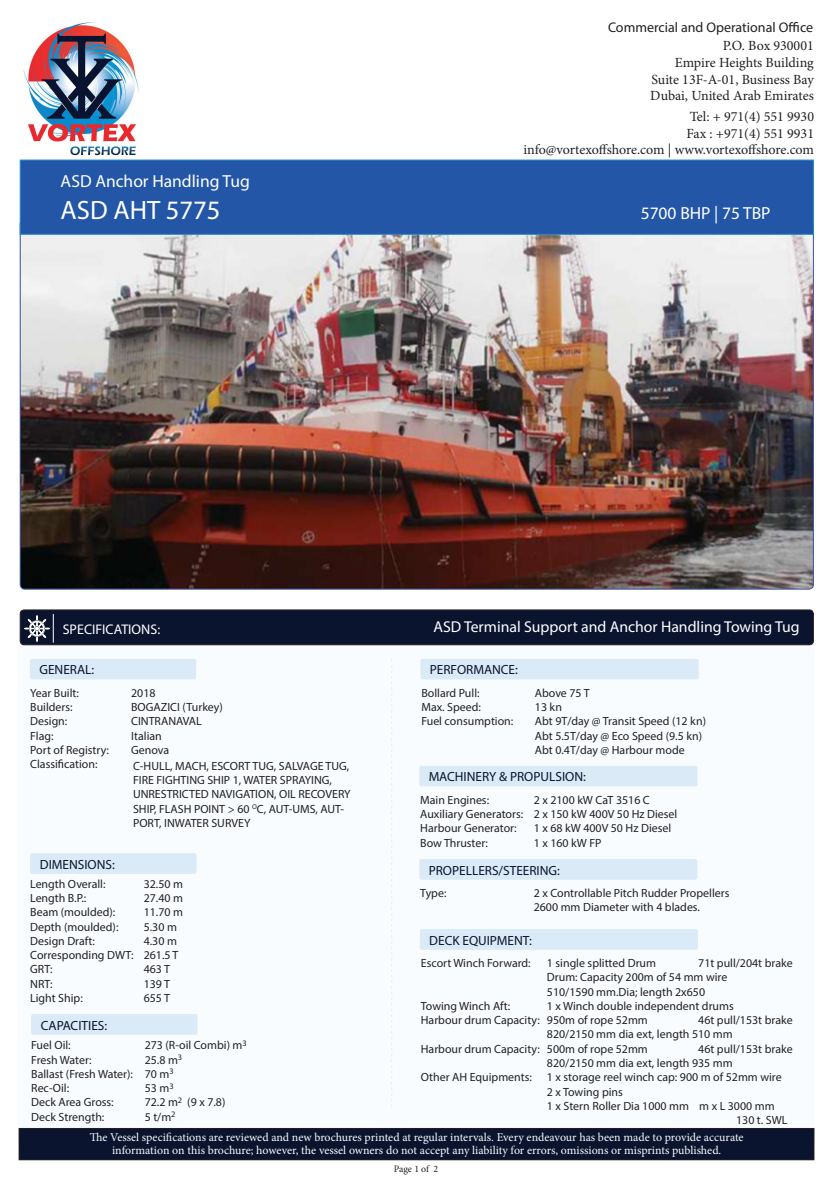
<style>
.page{position:relative;width:834px;height:1179px;background:#fff}
.page>*{position:absolute;margin:0;border:0;box-sizing:border-box;transform-origin:0 0}
.t1{font:26.6px "Myriad Pro";color:#fff}
.t2{font:17.5px "Myriad Pro";color:#fff}
.t3{font:15.75px "Myriad Pro";color:#fff}
.t4{font:14px "Minion Pro";color:#231f20}
.t5{font:14px "Myriad Pro";color:#231f20}
.t6{font:14px "Myriad Pro";color:#fff}
.t7{font:13.3px "Myriad Pro";color:#0b142f}
.t8{font:11.9px/14.3px "Myriad Pro";color:#231f20}
.t9{font:11.9px "Minion Pro";letter-spacing:-.005em;color:#f6fbfb}
.t10{font:9.8px "Minion Pro";letter-spacing:-.01em;color:#231f20}
</style>
<div class="page">
<img style="left:20px;top:234px;width:793px;height:355px">
<div style="left:19px;top:610px;width:794px;height:548px;background:#f9fcfe;border-radius:18px"></div>
<div style="left:20px;top:610px;width:793px;height:35px;background:#0b142f;border-radius:4px"></div>
<div style="left:20px;top:610px;width:793px;height:35px;border:1px solid #231f20;border-radius:4px"></div>
<img style="left:23px;top:22px;width:116px;height:134px">
<div style="left:20px;top:160px;width:793px;height:74px;background:#2356a6;border:1px solid #2088c9"></div>
<div style="left:19px;top:1128px;width:794px;height:31px;background:#0b142f"></div>
<div style="left:19px;top:1128px;width:795px;height:32px;border:1px solid #231f20"></div>
<svg style="left:53px;top:614px;width:1px;height:28px"></svg>
<svg style="left:391px;top:659px;width:1px;height:448px"></svg>
<div style="left:30px;top:659px;width:166px;height:20px;background:#dbeaf7;border-radius:2px"></div>
<div style="left:30px;top:659px;width:166px;height:20px;border:1px solid #dbeaf7;border-radius:2px"></div>
<div style="left:31px;top:854px;width:165px;height:19px;background:#dbeaf7;border-radius:2px"></div>
<div style="left:31px;top:853px;width:165px;height:20px;border:1px solid #dbeaf7;border-radius:2px"></div>
<div style="left:32px;top:1014px;width:165px;height:20px;background:#dbeaf7;border-radius:2px"></div>
<div style="left:32px;top:1014px;width:165px;height:20px;border:1px solid #dbeaf7;border-radius:2px"></div>
<div style="left:420px;top:766px;width:276px;height:20px;background:#dbeaf7;border-radius:2px"></div>
<div style="left:419px;top:766px;width:278px;height:20px;border:1px solid #dbeaf7;border-radius:2px"></div>
<div style="left:420px;top:929px;width:277px;height:20px;background:#dbeaf7;border-radius:2px"></div>
<div style="left:420px;top:929px;width:277px;height:20px;border:1px solid #dbeaf7;border-radius:2px"></div>
<div style="left:420px;top:859px;width:276px;height:20px;background:#dbeaf7;border-radius:2px"></div>
<div style="left:419px;top:859px;width:278px;height:20px;border:1px solid #dbeaf7;border-radius:2px"></div>
<div style="left:421px;top:659px;width:277px;height:20px;background:#dbeaf7;border-radius:2px"></div>
<div style="left:421px;top:659px;width:277px;height:20px;border:1px solid #dbeaf7;border-radius:2px"></div>
<img style="left:24px;top:616px;width:26px;height:25px">
<p class="t5" style="left:608px;top:19px;width:207px">Commercial and Operational Office</p>
<p class="t4" style="left:722px;top:36px;width:92px">P.O. Box 930001</p>
<p class="t4" style="left:674px;top:53px;width:140px">Empire Heights Building</p>
<p class="t4" style="left:651px;top:70px;width:164px">Suite 13F-A-01, Business Bay</p>
<p class="t4" style="left:650px;top:87px;width:165px">Dubai, United Arab Emirates</p>
<p class="t4" style="left:689px;top:107px;width:126px">Tel: + 971(4) 551 9930</p>
<p class="t4" style="left:686px;top:124px;width:129px">Fax : +971(4) 551 9931</p>
<p class="t4" style="left:523px;top:140px;width:292px">info@vortexoffshore.com | www.vortexoffshore.com</p>
<p class="t2" style="left:61px;top:170px;width:191px">ASD Anchor Handling Tug</p>
<p class="t1" style="left:61px;top:194px;width:161px">ASD AHT 5775</p>
<p class="t2" style="left:640px;top:202px;width:131px">5700 BHP | 75 TBP</p>
<p class="t6" style="left:63px;top:621px;width:99px">SPECIFICATIONS:</p>
<p class="t7" style="left:39px;top:662px;width:56px">GENERAL:</p>
<p class="t8" style="left:30px;top:685px;width:50px">Year Built:</p>
<p class="t8" style="left:131px;top:685px;width:26px">2018</p>
<p class="t8" style="left:30px;top:700px;width:44px">Builders:</p>
<p class="t8" style="left:131px;top:700px;width:93px">BOGAZICI (Turkey)</p>
<p class="t8" style="left:30px;top:714px;width:39px">Design:</p>
<p class="t8" style="left:131px;top:714px;width:72px">CINTRANAVAL</p>
<p class="t8" style="left:30px;top:728px;width:25px">Flag:</p>
<p class="t8" style="left:131px;top:728px;width:32px">Italian</p>
<p class="t8" style="left:30px;top:742px;width:80px">Port of Registry:</p>
<p class="t8" style="left:131px;top:742px;width:40px">Genova</p>
<p class="t8" style="left:30px;top:757px;width:69px">Classification:</p>
<p class="t8" style="left:133px;top:758px;width:219px">C-HULL, MACH, ESCORT TUG, SALVAGE TUG, FIRE FIGHTING SHIP 1, WATER SPRAYING, UNRESTRICTED NAVIGATION, OIL RECOVERY SHIP, FLASH POINT &gt; 60 <sup>O</sup>C, AUT-UMS, AUT-PORT, INWATER SURVEY</p>
<p class="t7" style="left:40px;top:856px;width:76px">DIMENSIONS:</p>
<p class="t8" style="left:30px;top:876px;width:77px">Length Overall:</p>
<p class="t8" style="left:144px;top:876px;width:41px">32.50 m</p>
<p class="t8" style="left:30px;top:890px;width:58px">Length B.P.:</p>
<p class="t8" style="left:144px;top:890px;width:41px">27.40 m</p>
<p class="t8" style="left:30px;top:905px;width:87px">Beam (moulded):</p>
<p class="t8" style="left:144px;top:905px;width:41px">11.70 m</p>
<p class="t8" style="left:30px;top:919px;width:90px">Depth (moulded):</p>
<p class="t8" style="left:144px;top:919px;width:35px">5.30 m</p>
<p class="t8" style="left:30px;top:933px;width:66px">Design Draft:</p>
<p class="t8" style="left:144px;top:933px;width:35px">4.30 m</p>
<p class="t8" style="left:30px;top:948px;width:150px">Corresponding DWT: 261.5 T</p>
<p class="t8" style="left:30px;top:962px;width:24px">GRT:</p>
<p class="t8" style="left:144px;top:962px;width:28px">463 T</p>
<p class="t8" style="left:30px;top:976px;width:24px">NRT:</p>
<p class="t8" style="left:144px;top:976px;width:28px">139 T</p>
<p class="t8" style="left:30px;top:990px;width:54px">Light Ship:</p>
<p class="t8" style="left:144px;top:990px;width:28px">655 T</p>
<p class="t7" style="left:41px;top:1017px;width:68px">CAPACITIES:</p>
<p class="t8" style="left:31px;top:1038px;width:41px">Fuel Oil:</p>
<p class="t8" style="left:145px;top:1038px;width:104px">273 (R-oil Combi) m<sup>3</sup></p>
<p class="t8" style="left:31px;top:1052px;width:62px">Fresh Water:</p>
<p class="t8" style="left:145px;top:1052px;width:39px">25.8 m<sup>3</sup></p>
<p class="t8" style="left:31px;top:1066px;width:144px">Ballast (Fresh Water): 70 m<sup>3</sup></p>
<p class="t8" style="left:31px;top:1080px;width:39px">Rec-Oil:</p>
<p class="t8" style="left:145px;top:1080px;width:30px">53 m<sup>3</sup></p>
<p class="t8" style="left:31px;top:1095px;width:84px">Deck Area Gross:</p>
<p class="t8" style="left:145px;top:1095px;width:82px">72.2 m<sup>2</sup> (9 x 7.8)</p>
<p class="t8" style="left:31px;top:1109px;width:75px">Deck Strength:</p>
<p class="t8" style="left:145px;top:1109px;width:32px">5 t/m<sup>2</sup></p>
<p class="t3" style="left:433px;top:617px;width:368px">ASD Terminal Support and Anchor Handling Towing Tug</p>
<p class="t7" style="left:430px;top:661px;width:90px">PERFORMANCE:</p>
<p class="t8" style="left:421px;top:685px;width:60px">Bollard Pull:</p>
<p class="t8" style="left:534px;top:685px;width:56px">Above 75 T</p>
<p class="t8" style="left:421px;top:700px;width:61px">Max. Speed:</p>
<p class="t8" style="left:535px;top:700px;width:29px">13 kn</p>
<p class="t8" style="left:421px;top:714px;width:93px">Fuel consumption:</p>
<p class="t8" style="left:534px;top:714px;width:173px">Abt 9T/day @ Transit Speed (12 kn)</p>
<p class="t8" style="left:535px;top:728px;width:169px">Abt 5.5T/day @ Eco Speed (9.5 kn)</p>
<p class="t8" style="left:535px;top:742px;width:151px">Abt 0.4T/day @ Harbour mode</p>
<p class="t7" style="left:428px;top:768px;width:159px">MACHINERY &amp; PROPULSION:</p>
<p class="t8" style="left:420px;top:792px;width:70px">Main Engines:</p>
<p class="t8" style="left:533px;top:792px;width:118px">2 x 2100 kW CaT 3516 C</p>
<p class="t8" style="left:420px;top:806px;width:258px">Auxiliary Generators: 2 x 150 kW 400V 50 Hz Diesel</p>
<p class="t8" style="left:420px;top:821px;width:98px">Harbour Generator:</p>
<p class="t8" style="left:533px;top:821px;width:139px">1 x 68 kW 400V 50 Hz Diesel</p>
<p class="t8" style="left:420px;top:835px;width:69px">Bow Thruster:</p>
<p class="t8" style="left:533px;top:835px;width:69px">1 x 160 kW FP</p>
<p class="t7" style="left:428px;top:862px;width:133px">PROPELLERS/STEERING:</p>
<p class="t8" style="left:420px;top:885px;width:28px">Type:</p>
<p class="t8" style="left:533px;top:885px;width:197px">2 x Controllable Pitch Rudder Propellers</p>
<p class="t8" style="left:533px;top:900px;width:168px">2600 mm Diameter with 4 blades.</p>
<p class="t7" style="left:429px;top:932px;width:104px">DECK EQUIPMENT:</p>
<p class="t8" style="left:421px;top:955px;width:111px">Escort Winch Forward:</p>
<p class="t8" style="left:547px;top:955px;width:111px">1 single splitted Drum</p>
<p class="t8" style="left:547px;top:955px;width:247px;text-indent:151px">71t pull/204t brake<br>Drum: Capacity 200m of 54 mm wire</p>
<p class="t8" style="left:547px;top:984px;width:160px">510/1590 mm.Dia; length 2x650</p>
<p class="t8" style="left:421px;top:998px;width:91px">Towing Winch Aft:</p>
<p class="t8" style="left:547px;top:998px;width:188px">1 x Winch double independent drums</p>
<p class="t8" style="left:421px;top:1013px;width:228px">Harbour drum Capacity: 950m of rope 52mm</p>
<p class="t8" style="left:698px;top:1013px;width:96px">46t pull/153t brake</p>
<p class="t8" style="left:547px;top:1027px;width:187px">820/2150 mm dia ext, length 510 mm</p>
<p class="t8" style="left:421px;top:1041px;width:228px">Harbour drum Capacity: 500m of rope 52mm</p>
<p class="t8" style="left:698px;top:1041px;width:96px">46t pull/153t brake</p>
<p class="t8" style="left:547px;top:1055px;width:187px">820/2150 mm dia ext, length 935 mm</p>
<p class="t8" style="left:421px;top:1070px;width:113px">Other AH Equipments:</p>
<p class="t8" style="left:547px;top:1070px;width:236px">1 x storage reel winch cap: 900 m of 52mm wire</p>
<p class="t8" style="left:547px;top:1084px;width:77px">2 x Towing pins</p>
<p class="t8" style="left:547px;top:1098px;width:229px">1 x Stern Roller Dia 1000 mm m x L 3000 mm</p>
<p class="t8" style="left:736px;top:1113px;width:53px">130 t. SWL</p>
<p class="t9" style="left:90px;top:1129px;width:655px">The Vessel specifications are reviewed and new brochures printed at regular intervals. Every endeavour has been made to provide accurate</p>
<p class="t9" style="left:112px;top:1142px;width:610px">information on this brochure; however, the vessel owners do not accept any liability for errors, omissions or misprints published.</p>
<p class="t10" style="left:394px;top:1162px;width:46px">Page 1 of 2</p>
</div>
